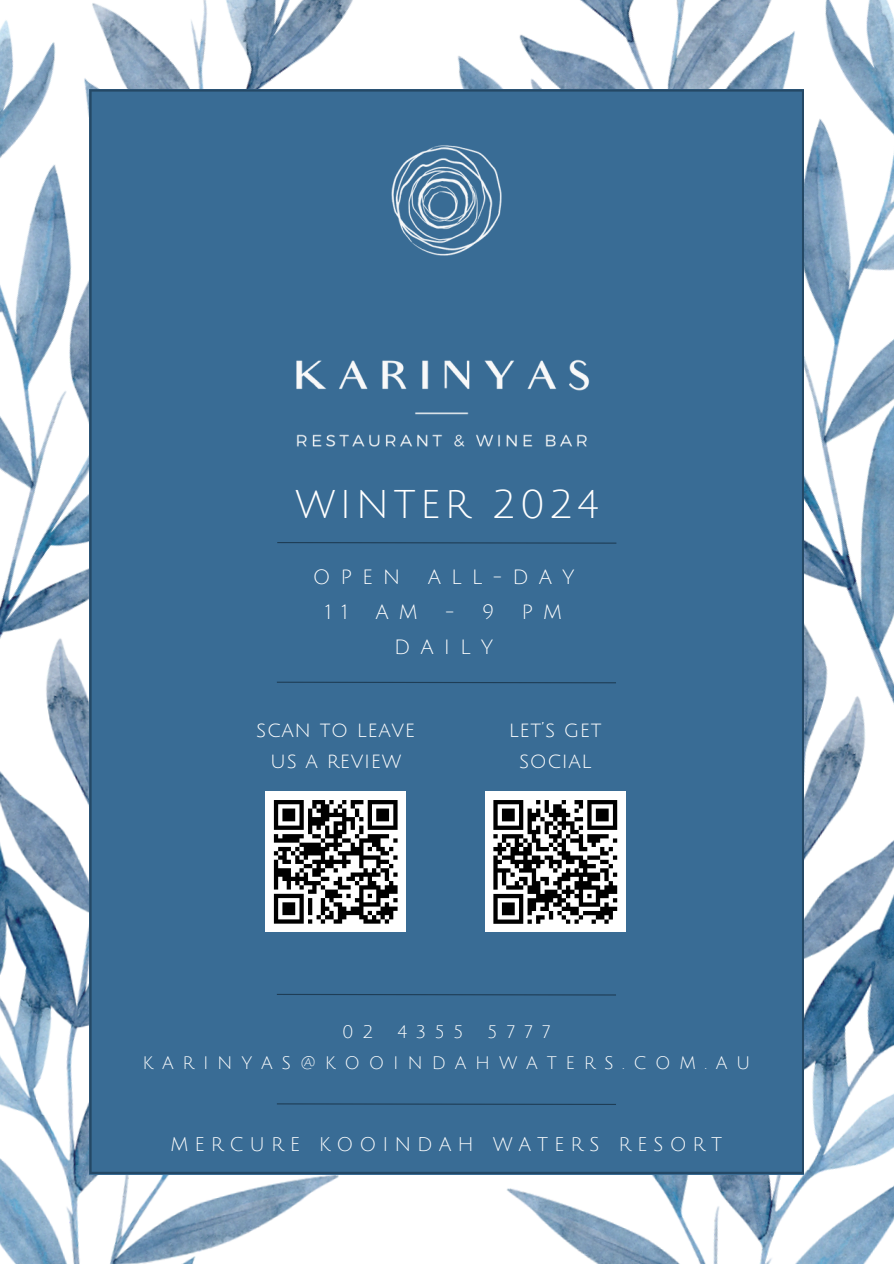
<style>
.page{position:relative;width:894px;height:1264px;background:#fff}
.page>*{position:absolute;margin:0;border:0;box-sizing:border-box;transform-origin:0 0}
.t1{font:39px "Julius Sans One";letter-spacing:.095em;color:#fff}
.t2{font:20.85px/31.5px "Julius Sans One";letter-spacing:.03em;color:#fff;text-align:center}
.t3{font:20.1px "Julius Sans One";letter-spacing:.495em;color:#fff}
.t4{font:19.2px "Julius Sans One";letter-spacing:.305em;color:#fff}
.t5{font:17.7px "Julius Sans One";letter-spacing:.495em;color:#fff}
</style>
<div class="page">
<img style="left:594px;top:855px;width:299px;height:408px">
<img style="left:0;top:894px;width:594px;height:369px">
<img style="left:545px;top:0;width:348px;height:855px">
<img style="left:0;top:0;width:545px;height:894px">
<div style="left:89px;top:89px;width:715px;height:1084px;background:#396c95"></div>
<svg style="left:276px;top:1102px;width:341px;height:3px"></svg>
<svg style="left:276px;top:541px;width:341px;height:3px"></svg>
<img style="left:271px;top:110px;width:345px;height:363px">
<div style="left:265px;top:791px;width:141px;height:141px;background:#fff"></div>
<svg style="left:273px;top:800px;width:125px;height:124px"></svg>
<div style="left:484px;top:791px;width:141px;height:141px;background:#fff"></div>
<svg style="left:493px;top:800px;width:125px;height:124px"></svg>
<svg style="left:276px;top:681px;width:341px;height:3px"></svg>
<svg style="left:276px;top:993px;width:341px;height:3px"></svg>
<p class="t1" style="left:295px;top:484px;width:304px">WINTER 2024</p>
<p class="t3" style="left:312px;top:566px;width:89px">OPEN</p>
<p class="t3" style="left:427px;top:566px;width:148px">ALL-DAY</p>
<p class="t3" style="left:325px;top:601px;width:24px">1 1</p>
<p class="t3" style="left:375px;top:601px;width:44px">A M</p>
<p class="t3" style="left:444px;top:601px;width:51px">- 9</p>
<p class="t3" style="left:521px;top:601px;width:42px">P M</p>
<p class="t3" style="left:394px;top:636px;width:101px">DAILY</p>
<p class="t2" style="left:256px;top:714px;width:160px">scan to leave us a review</p>
<h2 class="t2" style="left:509px;top:714px;width:94px">let’s get social</h2>
<p class="t5" style="left:342px;top:1022px;width:33px">0 2</p>
<p class="t5" style="left:397px;top:1022px;width:68px">4355</p>
<p class="t5" style="left:487px;top:1022px;width:65px">5777</p>
<h2 class="t5" style="left:142px;top:1054px;width:609px">KARINYAS@KOOINDAHWATERS.COM.AU</h2>
<p class="t4" style="left:170px;top:1134px;width:553px">MERCURE KOOINDAH WATERS RESORT</p>
</div>
